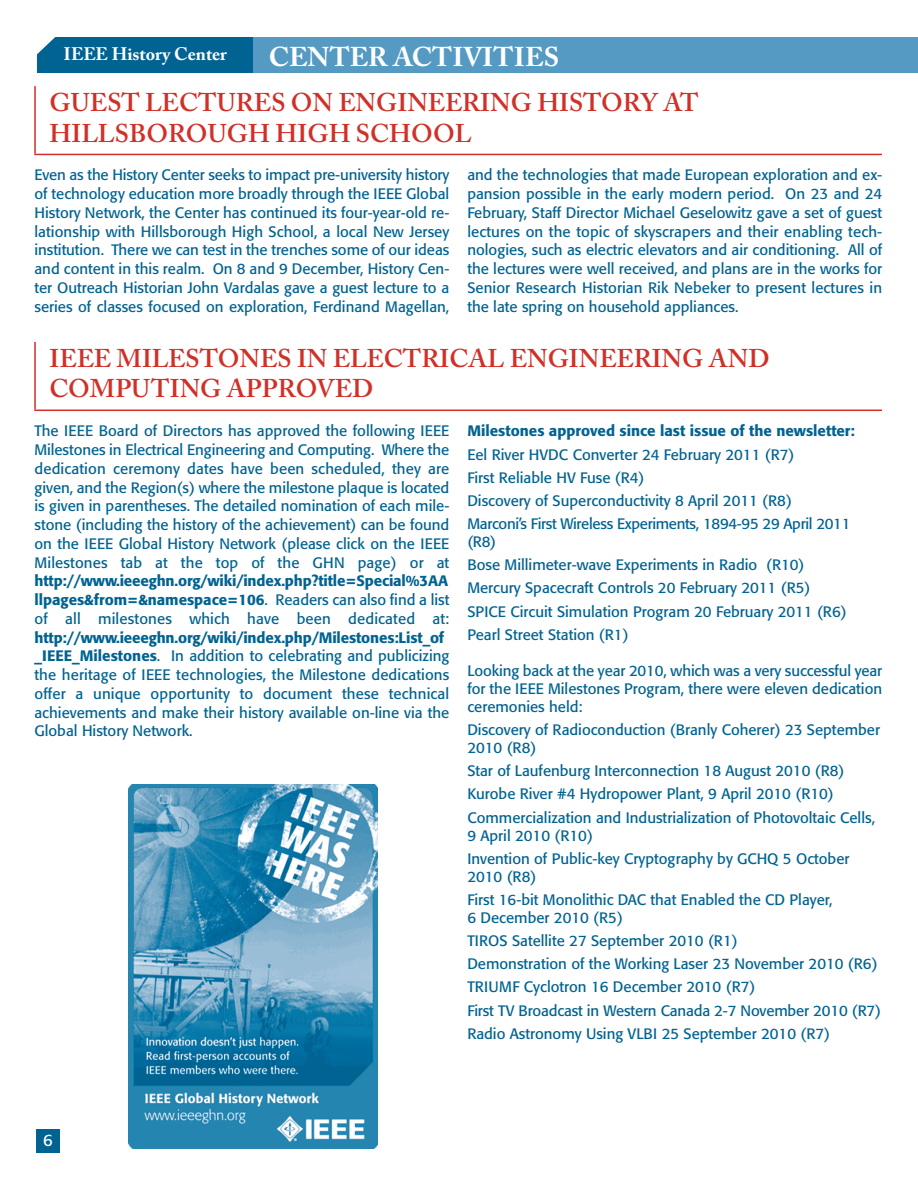
<style>
.page{position:relative;width:918px;height:1188px;background:#fff}
.page>*{position:absolute;margin:0;border:0;box-sizing:border-box;transform-origin:0 0}
.t1{font:700 27px "Adobe Caslon Pro";color:#fff}
.t2{font:600 25.5px/30.6px "Adobe Caslon Pro";color:#d13027}
.t3{font:700 18px "Adobe Caslon Pro";color:#fff}
.t4{font:16.5px "Formata";color:#fff}
.t5{font:15px/18.8px "Formata";color:#016392}
.t6{font:500 15px/18.8px "Formata";color:#016392;text-align:justify}
.s1{font-weight:400}
.s2{font-weight:500}
</style>
<div class="page">
<div style="left:37px;top:37px;width:216px;height:35px;background:#016392"></div>
<div style="left:253px;top:37px;width:665px;height:35px;background:#559ac3"></div>
<div style="left:36px;top:1130px;width:23px;height:23px;background:#016392"></div>
<svg style="left:37px;top:37px;width:18px;height:18px"></svg>
<hr style="left:34px;top:86px;width:2px;height:68px;background:#d13027">
<hr style="left:34px;top:154px;width:848px;height:1px;background:#d13027">
<hr style="left:34px;top:342px;width:2px;height:67px;background:#d13027">
<hr style="left:34px;top:410px;width:848px;height:1px;background:#d13027">
<img style="left:128px;top:784px;width:250px;height:365px">
<p class="t3" style="left:63px;top:44px;width:165px">IEEE History Center</p>
<h1 class="t1" style="left:269px;top:41px;width:292px">CENTER ACTIVITIES</h1>
<h2 class="t2" style="left:50px;top:90px;width:651px">GUEST LECTURES ON ENGINEERING HISTORY AT<br>HILLSBOROUGH HIGH SCHOOL</h2>
<p class="t5" style="left:34px;top:167px;width:416px;text-align:justify">Even as the History Center seeks to impact pre-university history of technology education more broadly through the IEEE Global History Network, the Center has continued its four-year-old re&shy;lationship with Hillsborough High School, a local New Jersey institution. There we can test in the trenches some of our ideas and content in this realm. On 8 and 9 December, History Cen&shy;ter Outreach Historian John Vardalas gave a guest lecture to a series of classes focused on exploration, Ferdinand Magellan,</p>
<p class="t5" style="left:467px;top:167px;width:416px;text-align:justify">and the technologies that made European exploration and ex&shy;pansion possible in the early modern period. On 23 and 24<br>February, Staff Director Michael Geselowitz gave a set of guest lectures on the topic of skyscrapers and their enabling tech&shy;nologies, such as electric elevators and air conditioning. All of the lectures were well received, and plans are in the works for Senior Research Historian Rik Nebeker to present lectures in the late spring on household appliances.</p>
<h2 class="t2" style="left:50px;top:346px;width:722px">IEEE MILESTONES IN ELECTRICAL ENGINEERING AND<br>COMPUTING APPROVED</h2>
<p class="t5" style="left:34px;top:423px;width:416px;text-align:justify">The IEEE Board of Directors has approved the following IEEE Milestones in Electrical Engineering and Computing. Where the dedication ceremony dates have been scheduled, they are given, and the Region(s) where the milestone plaque is located is given in parentheses. The detailed nomination of each mile&shy;stone (including the history of the achievement) can be found on the IEEE Global History Network (please click on the IEEE Milestones tab at the top of the GHN page) or at</p>
<p class="t6" style="left:34px;top:573px;width:416px">http://www.ieeeghn.org/wiki/index.php?title=Special%3AA llpages&amp;from=&amp;namespace=106<span class="s1">. Readers can also find a list of all milestones which have been dedicated at:</span></p>
<p class="t5" style="left:34px;top:629px;width:416px"><span class="s2">http://www.ieeeghn.org/wiki/index.php/Milestones:List_of _IEEE_Milestones</span>. In addition to celebrating and publicizing the heritage of IEEE technologies, the Milestone dedications offer a unique opportunity to document these technical achievements and make their history available on-line via the Global History Network.</p>
<p class="t6" style="left:467px;top:423px;width:389px">Milestones approved since last issue of the newsletter:</p>
<p class="t5" style="left:467px;top:444px;width:385px;line-height:23.2px">Eel River HVDC Converter 24 February 2011 (R7)<br>First Reliable HV Fuse (R4)<br>Discovery of Superconductivity 8 April 2011 (R8)<br>Marconi’s First Wireless Experiments, 1894-95 29 April 2011</p>
<p class="t5" style="left:467px;top:531px;width:381px;line-height:23.2px">(R8)<br>Bose Millimeter-wave Experiments in Radio (R10)<br>Mercury Spacecraft Controls 20 February 2011 (R5)<br>SPICE Circuit Simulation Program 20 February 2011 (R6)<br>Pearl Street Station (R1)</p>
<p class="t5" style="left:467px;top:663px;width:416px;line-height:18px;text-align:justify">Looking back at the year 2010, which was a very successful year for the IEEE Milestones Program, there were eleven dedication ceremonies held:</p>
<p class="t5" style="left:467px;top:722px;width:414px;line-height:18px">Discovery of Radioconduction (Branly Coherer) 23 September<br>2010 (R8)</p>
<p class="t5" style="left:467px;top:760px;width:409px;line-height:23.2px">Star of Laufenburg Interconnection 18 August 2010 (R8)<br>Kurobe River #4 Hydropower Plant, 9 April 2010 (R10)<br>Commercialization and Industrialization of Photovoltaic Cells,</p>
<p class="t5" style="left:467px;top:825px;width:384px;line-height:23.2px">9 April 2010 (R10)<br>Invention of Public-key Cryptography by GCHQ 5 October</p>
<p class="t5" style="left:467px;top:866px;width:367px;line-height:23.2px">2010 (R8)<br>First 16-bit Monolithic DAC that Enabled the CD Player,</p>
<p class="t5" style="left:467px;top:907px;width:415px;line-height:23.2px">6 December 2010 (R5)<br>TIROS Satellite 27 September 2010 (R1)<br>Demonstration of the Working Laser 23 November 2010 (R6)<br>TRIUMF Cyclotron 16 December 2010 (R7)<br>First TV Broadcast in Western Canada 2-7 November 2010 (R7)<br>Radio Astronomy Using VLBI 25 September 2010 (R7)</p>
<p class="t4" style="left:43px;top:1133px;width:11px">6</p>
</div>
